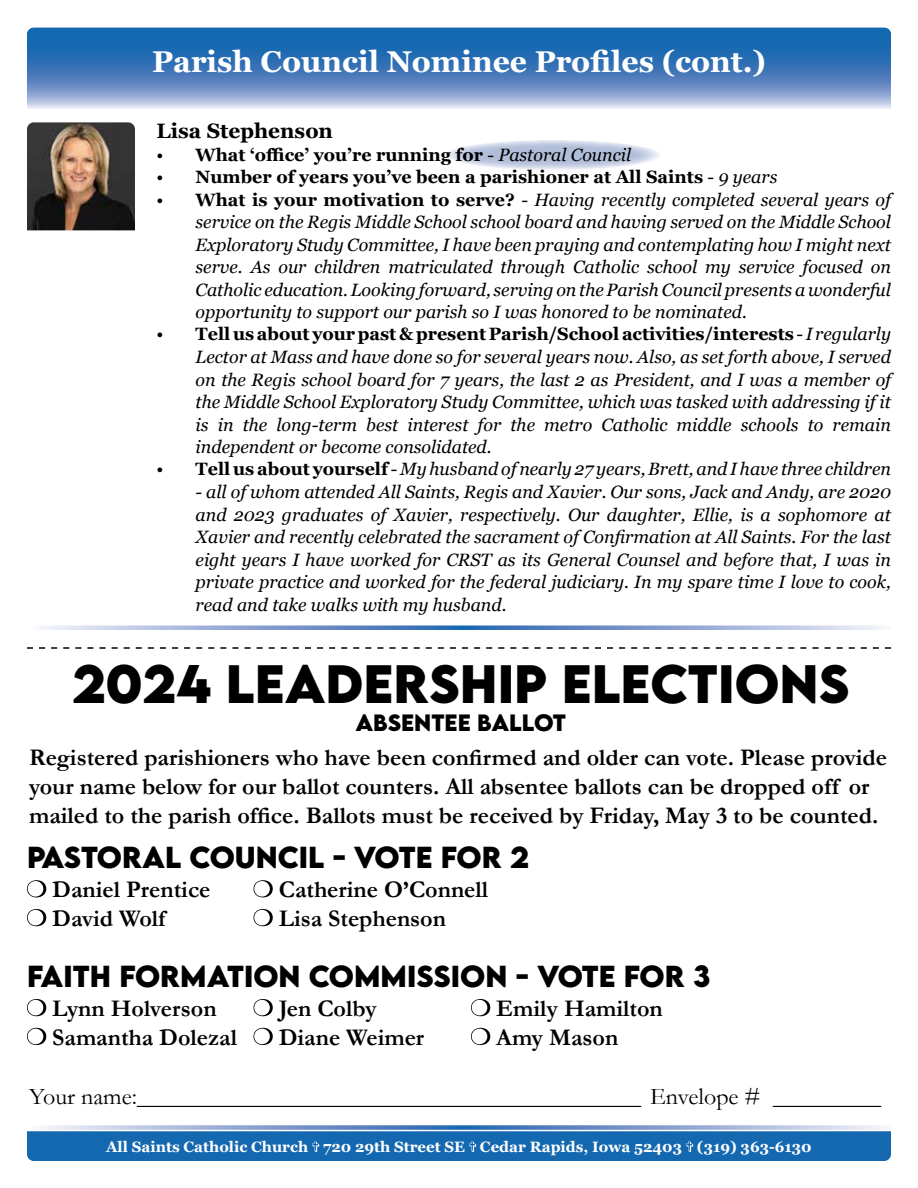
<style>
.page{position:relative;width:918px;height:1188px;background:#fff}
.page>*{position:absolute;margin:0;border:0;box-sizing:border-box;transform-origin:0 0}
.t1{font:700 48px "LEMONMILK";color:#000}
.t2{font:700 30px "Georgia";color:#fff}
.t3{font:700 27px "LEMONMILK";color:#000}
.t4{font:700 24px/28.8px "Garamond";color:#000}
.t5{font:24px "Garamond";color:#000}
.t6{font:700 21px "LEMONMILK";color:#000}
.t7{font:700 20.85px "Georgia";color:#000}
.t8{font:italic 17.85px/22.5px "Georgia";color:#000;text-align:justify}
.t9{font:700 17.85px "Georgia";color:#000}
.t10{font:700 15px "Georgia";color:#fff}
.s1{font-weight:400}
.s2{font-weight:400;font-style:italic}
.s3{font-style:normal}
.s4{font-weight:700;font-style:normal}
</style>
<div class="page">
<svg style="left:42px;top:1125px;width:843px;height:5px;background:#95aed6"></svg>
<div style="left:27px;top:1131px;width:864px;height:30px;background:#1468b0"></div>
<svg style="left:27px;top:28px;width:864px;height:81px;background:#4f84bf"></svg>
<svg style="left:445px;top:140px;width:217px;height:30px;background:#c3cde2"></svg>
<img style="left:27px;top:122px;width:108px;height:108px">
<svg style="left:41px;top:626px;width:843px;height:4px;background:#8aa5d2"></svg>
<svg style="left:27px;top:880px;width:19px;height:17px"></svg>
<svg style="left:254px;top:880px;width:19px;height:17px"></svg>
<svg style="left:27px;top:909px;width:19px;height:17px"></svg>
<svg style="left:254px;top:909px;width:19px;height:17px"></svg>
<svg style="left:27px;top:999px;width:19px;height:17px"></svg>
<svg style="left:254px;top:999px;width:19px;height:17px"></svg>
<svg style="left:471px;top:999px;width:19px;height:17px"></svg>
<svg style="left:27px;top:1028px;width:19px;height:17px"></svg>
<svg style="left:254px;top:1028px;width:19px;height:17px"></svg>
<svg style="left:471px;top:1028px;width:19px;height:17px"></svg>
<svg style="left:27px;top:647px;width:864px;height:2px"></svg>
<h2 class="t2" style="left:152px;top:42px;width:615px">Parish Council Nominee Profiles (cont.)</h2>
<p class="t7" style="left:157px;top:117px;width:178px">Lisa Stephenson</p>
<p class="t9" style="left:157px;top:143px;width:476px"><span class="s1">•</span> What ‘office’ you’re running for <span class="s1">-</span> <span class="s2">Pastoral Council</span></p>
<p class="t9" style="left:157px;top:165px;width:622px"><span class="s1">•</span> Number of years you’ve been a parishioner at All Saints <span class="s1">-</span> <span class="s2">9 years</span></p>
<p class="t8" style="left:196px;top:188px;width:697px;text-indent:-39px"><span class="s3">•</span> <span class="s4">What is your motivation to serve?</span> <span class="s3">-</span> Having recently completed several years of service on the Regis Middle School school board and having served on the Middle School Exploratory Study Committee, I have been praying and contemplating how I might next serve. As our children matriculated through Catholic school my service focused on Catholic education. Looking forward, serving on the Parish Council presents a wonderful opportunity to support our parish so I was honored to be nominated.</p>
<p class="t8" style="left:196px;top:323px;width:697px;text-indent:-39px"><span class="s3">•</span> <span class="s4">Tell us about your past &amp; present Parish/School activities/interests</span> <span class="s3">-</span> I regularly Lector at Mass and have done so for several years now. Also, as set forth above, I served on the Regis school board for 7 years, the last 2 as President, and I was a member of the Middle School Exploratory Study Committee, which was tasked with addressing if it is in the long-term best interest for the metro Catholic middle schools to remain independent or become consolidated.</p>
<p class="t8" style="left:157px;top:458px;width:736px"><span class="s3">•</span> <span class="s4">Tell us about yourself</span> <span class="s3">-</span> My husband of nearly 27 years, Brett, and I have three children</p>
<p class="t8" style="left:196px;top:481px;width:697px">- all of whom attended All Saints, Regis and Xavier. Our sons, Jack and Andy, are 2020 and 2023 graduates of Xavier, respectively. Our daughter, Ellie, is a sophomore at Xavier and recently celebrated the sacrament of Confirmation at All Saints. For the last eight years I have worked for CRST as its General Counsel and before that, I was in private practice and worked for the federal judiciary. In my spare time I love to cook, read and take walks with my husband.</p>
<h1 class="t1" style="left:72px;top:651px;width:779px">2024 LEADERSHIP ELECTIONS</h1>
<p class="t6" style="left:355px;top:708px;width:212px">ABSENTEE BALLOT</p>
<p class="t4" style="left:29px;top:743px;width:859px">Registered parishioners who have been confirmed and older can vote. Please provide your name below for our ballot counters. All absentee ballots can be dropped off or mailed to the parish office. Ballots must be received by Friday, May 3 to be counted.</p>
<h3 class="t3" style="left:27px;top:839px;width:368px">PASTORAL COUNCIL - VOTE</h3>
<h3 class="t3" style="left:441px;top:839px;width:90px">FOR 2</h3>
<h3 class="t4" style="left:52px;top:875px;width:160px">Daniel Prentice</h3>
<h3 class="t4" style="left:279px;top:875px;width:211px">Catherine O’Connell</h3>
<h3 class="t4" style="left:52px;top:904px;width:115px">David Wolf</h3>
<h3 class="t4" style="left:279px;top:904px;width:169px">Lisa Stephenson</h3>
<h3 class="t3" style="left:27px;top:958px;width:551px">FAITH FORMATION COMMISSION - VOTE</h3>
<h3 class="t3" style="left:624px;top:958px;width:88px">FOR 3</h3>
<h3 class="t4" style="left:52px;top:994px;width:166px">Lynn Holverson</h3>
<h3 class="t4" style="left:279px;top:994px;width:100px">Jen Colby</h3>
<h3 class="t4" style="left:496px;top:994px;width:168px">Emily Hamilton</h3>
<h3 class="t4" style="left:52px;top:1023px;width:186px">Samantha Dolezal</h3>
<h3 class="t4" style="left:279px;top:1023px;width:147px">Diane Weimer</h3>
<h3 class="t4" style="left:496px;top:1023px;width:124px">Amy Mason</h3>
<h3 class="t5" style="left:29px;top:1080px;width:853px">Your name:__________________________________________ Envelope # _________</h3>
<p class="t10" style="left:106px;top:1137px;width:707px">All Saints Catholic Church 720 29th Street SE Cedar Rapids, Iowa 52403 (319) 363-6130</p>
</div>
